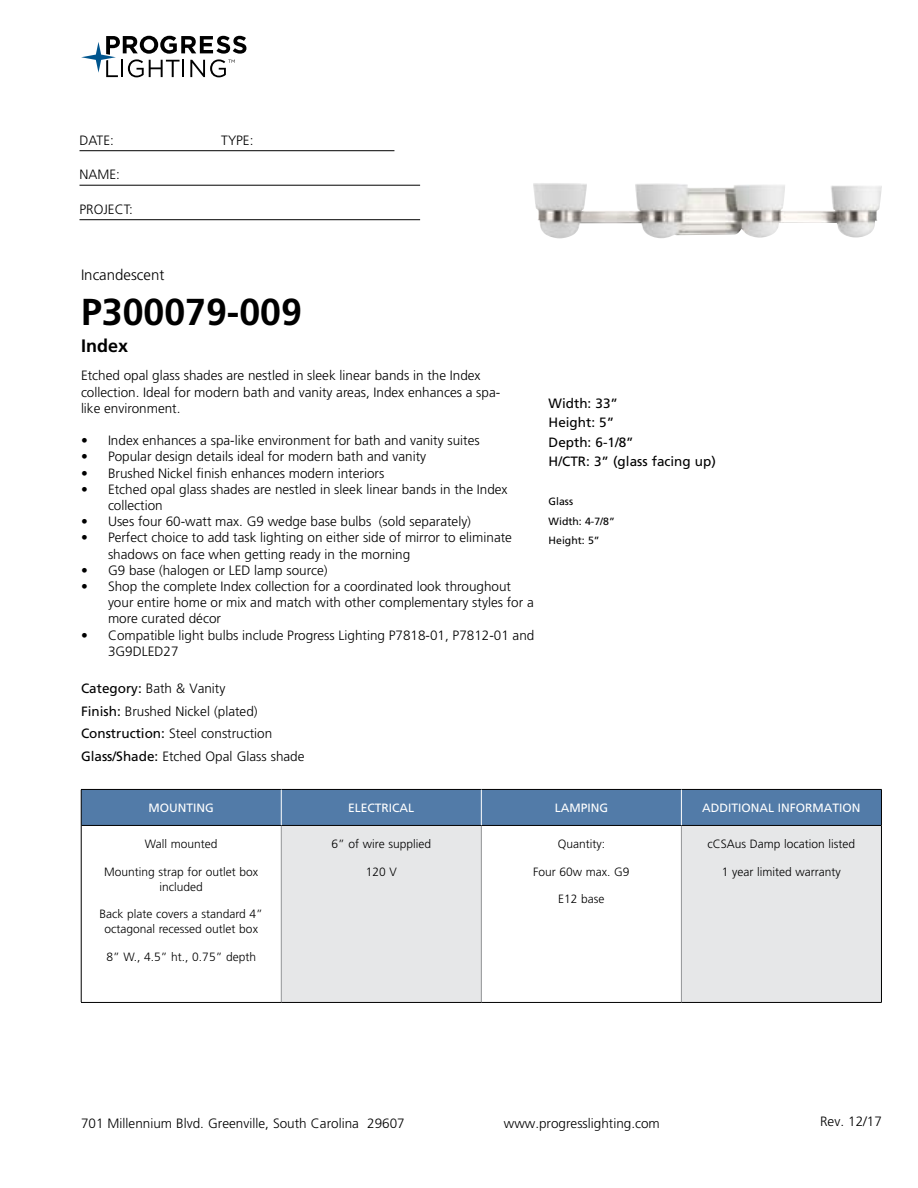
<style>
.page{position:relative;width:918px;height:1188px;background:#fff}
.page>*{position:absolute;margin:0;border:0;box-sizing:border-box;transform-origin:0 0}
.t1{font:700 37.5px "Frutiger LT Std";color:#000}
.t2{font:700 18px "Frutiger LT Std";color:#000}
.t3{font:300 15px "Frutiger LT Std";color:#000}
.t4{font:300 13.5px/16.2px "Frutiger LT Std";color:#000}
.t5{font:13.5px/19.5px "Frutiger LT Std";color:#000}
.t6{font:300 12px/15px "Frutiger LT Std";color:#000;text-align:center}
.t7{font:12px "Frutiger LT Std";color:#fff}
.t8{font:10.5px/19.5px "Frutiger LT Std";color:#000}
.s1{font-weight:400}
</style>
<div class="page">
<svg style="left:81px;top:36px;width:165px;height:41px"></svg>
<hr style="left:80px;top:150px;width:314px;height:1px;background:#000">
<hr style="left:80px;top:185px;width:340px;height:1px;background:#000">
<hr style="left:80px;top:219px;width:340px;height:1px;background:#000">
<div style="left:82px;top:790px;width:799px;height:35px;background:#527ba8"></div>
<div style="left:281px;top:825px;width:200px;height:177px;background:#e6e7e8"></div>
<div style="left:681px;top:825px;width:200px;height:177px;background:#e6e7e8"></div>
<hr style="left:281px;top:826px;width:1px;height:176px;background:#939598">
<hr style="left:481px;top:826px;width:1px;height:176px;background:#939598">
<hr style="left:681px;top:826px;width:1px;height:176px;background:#939598">
<hr style="left:81px;top:825px;width:200px;height:1px;background:#000">
<hr style="left:281px;top:825px;width:200px;height:1px;background:#000">
<hr style="left:481px;top:825px;width:200px;height:1px;background:#000">
<hr style="left:681px;top:825px;width:200px;height:1px;background:#000">
<hr style="left:81px;top:1002px;width:200px;height:1px;background:#000">
<hr style="left:281px;top:1002px;width:200px;height:1px;background:#000">
<hr style="left:481px;top:1002px;width:200px;height:1px;background:#000">
<hr style="left:681px;top:1002px;width:201px;height:1px;background:#000">
<hr style="left:81px;top:789px;width:200px;height:1px;background:#000">
<hr style="left:81px;top:790px;width:1px;height:35px;background:#000">
<hr style="left:281px;top:789px;width:200px;height:1px;background:#000">
<hr style="left:481px;top:789px;width:200px;height:1px;background:#000">
<hr style="left:681px;top:789px;width:201px;height:1px;background:#000">
<hr style="left:881px;top:790px;width:1px;height:35px;background:#000">
<hr style="left:81px;top:825px;width:1px;height:177px;background:#000">
<hr style="left:881px;top:825px;width:1px;height:177px;background:#000">
<hr style="left:281px;top:790px;width:1px;height:35px;background:#fff">
<hr style="left:681px;top:790px;width:1px;height:35px;background:#fff">
<hr style="left:481px;top:790px;width:1px;height:35px;background:#fff">
<img style="left:533px;top:183px;width:349px;height:55px">
<p class="t4" style="left:80px;top:132px;width:36px">DATE:</p>
<p class="t4" style="left:221px;top:132px;width:34px">TYPE:</p>
<p class="t4" style="left:80px;top:167px;width:42px">NAME:</p>
<p class="t4" style="left:80px;top:201px;width:55px">PROJECT:</p>
<p class="t3" style="left:81px;top:266px;width:85px">Incandescent</p>
<h1 class="t1" style="left:81px;top:290px;width:222px">P300079-009</h1>
<h2 class="t2" style="left:81px;top:335px;width:49px">Index</h2>
<p class="t4" style="left:81px;top:368px;width:421px">Etched opal glass shades are nestled in sleek linear bands in the Index collection. Ideal for modern bath and vanity areas, Index enhances a spa&shy;like environment.</p>
<p class="t4" style="left:81px;top:433px;width:400px">• Index enhances a spa-like environment for bath and vanity suites</p>
<p class="t4" style="left:81px;top:449px;width:347px">• Popular design details ideal for modern bath and vanity</p>
<p class="t4" style="left:81px;top:465px;width:305px">• Brushed Nickel finish enhances modern interiors</p>
<p class="t4" style="left:108px;top:481px;width:401px;text-indent:-27px">• Etched opal glass shades are nestled in sleek linear bands in the Index collection</p>
<p class="t4" style="left:81px;top:514px;width:392px">• Uses four 60-watt max. G9 wedge base bulbs (sold separately)</p>
<p class="t4" style="left:108px;top:530px;width:406px;text-indent:-27px">• Perfect choice to add task lighting on either side of mirror to eliminate shadows on face when getting ready in the morning</p>
<p class="t4" style="left:81px;top:562px;width:248px">• G9 base (halogen or LED lamp source)</p>
<p class="t4" style="left:108px;top:578px;width:427px;text-indent:-27px">• Shop the complete Index collection for a coordinated look throughout your entire home or mix and match with other complementary styles for a more curated décor</p>
<p class="t4" style="left:108px;top:627px;width:428px;text-indent:-27px">• Compatible light bulbs include Progress Lighting P7818-01, P7812-01 and<br>3G9DLED27</p>
<p class="t4" style="left:81px;top:678px;width:225px;line-height:22.5px"><span class="s1">Category:</span> Bath &amp; Vanity<br><span class="s1">Finish:</span> Brushed Nickel (plated)<br><span class="s1">Construction:</span> Steel construction<br><span class="s1">Glass/Shade:</span> Etched Opal Glass shade</p>
<p class="t7" style="left:149px;top:801px;width:67px">MOUNTING</p>
<p class="t7" style="left:348px;top:801px;width:68px">ELECTRICAL</p>
<p class="t7" style="left:555px;top:801px;width:55px">LAMPING</p>
<p class="t7" style="left:702px;top:801px;width:160px">ADDITIONAL INFORMATION</p>
<p class="t6" style="left:145px;top:836px;width:74px">Wall mounted</p>
<p class="t6" style="left:104px;top:864px;width:156px">Mounting strap for outlet box included</p>
<p class="t6" style="left:100px;top:907px;width:165px">Back plate covers a standard 4” octagonal recessed outlet box</p>
<p class="t6" style="left:106px;top:950px;width:151px">8” W., 4.5” ht., 0.75” depth</p>
<p class="t5" style="left:549px;top:393px;width:169px">Width: 33”<br>Height: 5”<br>Depth: 6-1/8”<br>H/CTR: 3” (glass facing up)</p>
<p class="t8" style="left:549px;top:492px;width:68px">Glass<br>Width: 4-7/8”<br>Height: 5”</p>
<p class="t6" style="left:332px;top:836px;width:101px">6” of wire supplied</p>
<p class="t6" style="left:366px;top:864px;width:33px">120 V</p>
<p class="t6" style="left:708px;top:837px;width:149px">cCSAus Damp location listed</p>
<p class="t6" style="left:722px;top:864px;width:120px">1 year limited warranty</p>
<p class="t6" style="left:558px;top:836px;width:49px">Quantity:</p>
<p class="t6" style="left:533px;top:864px;width:98px">Four 60w max. G9</p>
<p class="t6" style="left:558px;top:892px;width:48px">E12 base</p>
<p class="t4" style="left:81px;top:1115px;width:325px">701 Millennium Blvd. Greenville, South Carolina 29607</p>
<p class="t4" style="left:504px;top:1115px;width:158px">www.progresslighting.com</p>
<p class="t4" style="left:820px;top:1114px;width:63px">Rev. 12/17</p>
</div>
